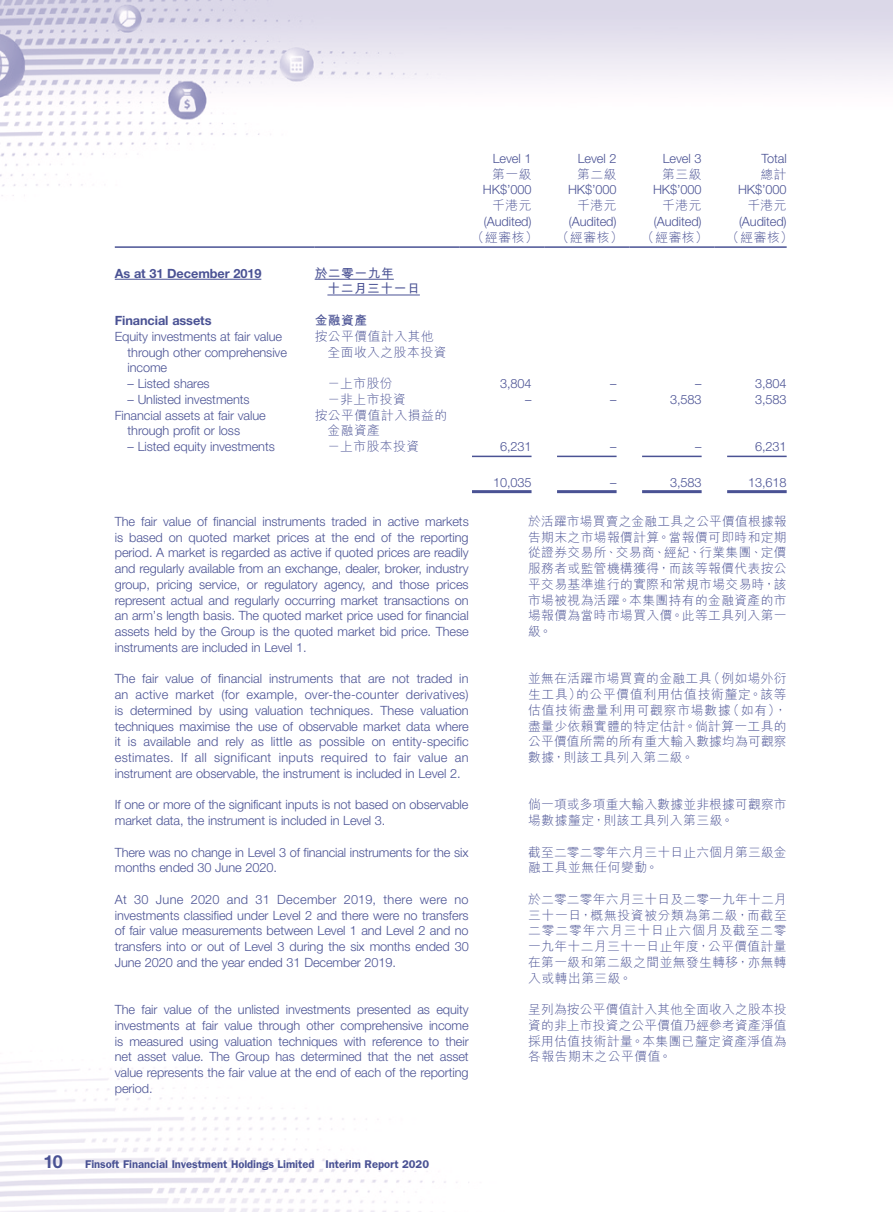
<style>
.page{position:relative;width:893px;height:1212px;background:#fff}
.page>*{position:absolute;margin:0;border:0;box-sizing:border-box;transform-origin:0 0}
.Body_Text{font:300 12.75px/15.8px "Helvetica Neue LT Std";letter-spacing:-.005em;color:#4a5294}
.C_Body_Text{font:300 12.75px/15.8px "M Hei HK";letter-spacing:.03em;color:#4a5294;text-align:justify}
.Body_Text-2{font:300 12.75px/15.8px "M Hei HK";letter-spacing:.045em;color:#4a5294}
.Body_Text-3{font:700 12.75px "Helvetica Neue LT Std";letter-spacing:-.005em;color:#4a5294}
.Body_Text-4{font:700 12.75px/15.8px "M Hei HK";letter-spacing:.045em;color:#4a5294}
.t1{font:600 11.25px "ITC Franklin Gothic Std";letter-spacing:-.005em;color:#4a5294}
.s1{font-family:"Helvetica Neue LT Std";font-weight:700;font-size:18px}
</style>
<div class="page">
<img style="left:0;top:0;width:893px;height:1212px">
<hr style="left:115px;top:246px;width:200px;height:2px;background:#4a5294">
<hr style="left:315px;top:246px;width:144px;height:2px;background:#4a5294">
<hr style="left:459px;top:246px;width:85px;height:2px;background:#4a5294">
<hr style="left:544px;top:246px;width:85px;height:2px;background:#4a5294">
<hr style="left:629px;top:246px;width:85px;height:2px;background:#4a5294">
<hr style="left:714px;top:246px;width:73px;height:2px;background:#4a5294">
<hr style="left:115px;top:279px;width:146px;height:1px;background:#4a5294">
<hr style="left:315px;top:279px;width:79px;height:1px;background:#4a5294">
<hr style="left:327px;top:295px;width:93px;height:1px;background:#4a5294">
<hr style="left:472px;top:456px;width:59px;height:1px;background:#4a5294">
<hr style="left:557px;top:456px;width:60px;height:1px;background:#4a5294">
<hr style="left:642px;top:456px;width:60px;height:1px;background:#4a5294">
<hr style="left:727px;top:456px;width:60px;height:1px;background:#4a5294">
<hr style="left:472px;top:490px;width:59px;height:3px;background:#4a5294">
<hr style="left:557px;top:490px;width:60px;height:3px;background:#4a5294">
<hr style="left:642px;top:490px;width:60px;height:3px;background:#4a5294">
<hr style="left:727px;top:490px;width:60px;height:3px;background:#4a5294">
<p class="Body_Text" style="left:493px;top:150px;width:40px">Level 1</p>
<p class="Body_Text" style="left:578px;top:150px;width:40px">Level 2</p>
<p class="Body_Text" style="left:663px;top:150px;width:40px">Level 3</p>
<p class="Body_Text" style="left:761px;top:150px;width:27px">Total</p>
<p class="Body_Text-2" style="left:492px;top:166px;width:41px">第一級</p>
<p class="Body_Text-2" style="left:577px;top:166px;width:41px">第二級</p>
<p class="Body_Text-2" style="left:662px;top:166px;width:41px">第三級</p>
<p class="Body_Text-2" style="left:761px;top:166px;width:28px">總計</p>
<p class="Body_Text" style="left:483px;top:182px;width:50px">HK$’000</p>
<p class="Body_Text" style="left:568px;top:182px;width:50px">HK$’000</p>
<p class="Body_Text" style="left:653px;top:182px;width:50px">HK$’000</p>
<p class="Body_Text" style="left:738px;top:182px;width:50px">HK$’000</p>
<p class="Body_Text-2" style="left:492px;top:197px;width:41px">千港元</p>
<p class="Body_Text-2" style="left:577px;top:197px;width:41px">千港元</p>
<p class="Body_Text-2" style="left:662px;top:197px;width:41px">千港元</p>
<p class="Body_Text-2" style="left:747px;top:197px;width:41px">千港元</p>
<p class="Body_Text" style="left:484px;top:213px;width:49px">(Audited)</p>
<p class="Body_Text" style="left:569px;top:213px;width:49px">(Audited)</p>
<p class="Body_Text" style="left:654px;top:213px;width:49px">(Audited)</p>
<p class="Body_Text" style="left:739px;top:213px;width:49px">(Audited)</p>
<p class="Body_Text-2" style="left:471px;top:229px;width:68px">（經審核）</p>
<p class="Body_Text-2" style="left:556px;top:229px;width:68px">（經審核）</p>
<p class="Body_Text-2" style="left:641px;top:229px;width:68px">（經審核）</p>
<p class="Body_Text-2" style="left:726px;top:229px;width:68px">（經審核）</p>
<p class="Body_Text-3" style="left:115px;top:265px;width:148px">As at 31 December 2019</p>
<p class="Body_Text-4" style="left:327px;top:264px;width:94px;text-indent:-13px">於二零一九年<br>十二月三十一日</p>
<p class="Body_Text-3" style="left:115px;top:313px;width:98px">Financial assets</p>
<p class="Body_Text-4" style="left:315px;top:311px;width:54px">金融資產</p>
<p class="Body_Text" style="left:128px;top:328px;width:161px;text-indent:-13px">Equity investments at fair value through other comprehensive income</p>
<p class="Body_Text-2" style="left:327px;top:328px;width:121px;text-indent:-13px">按公平價值計入其他全面收入之股本投資</p>
<p class="Body_Text" style="left:128px;top:375px;width:84px">– Listed shares</p>
<p class="Body_Text-2" style="left:327px;top:375px;width:67px">－上市股份</p>
<p class="Body_Text" style="left:500px;top:375px;width:33px">3,804</p>
<p class="Body_Text" style="left:610px;top:375px;width:8px">–</p>
<p class="Body_Text" style="left:695px;top:375px;width:8px">–</p>
<p class="Body_Text" style="left:755px;top:375px;width:33px">3,804</p>
<p class="Body_Text" style="left:128px;top:391px;width:124px">– Unlisted investments</p>
<p class="Body_Text-2" style="left:327px;top:391px;width:80px">－非上市投資</p>
<p class="Body_Text" style="left:525px;top:391px;width:8px">–</p>
<p class="Body_Text" style="left:610px;top:391px;width:8px">–</p>
<p class="Body_Text" style="left:670px;top:391px;width:33px">3,583</p>
<p class="Body_Text" style="left:755px;top:391px;width:33px">3,583</p>
<p class="Body_Text" style="left:128px;top:407px;width:140px;text-indent:-13px">Financial assets at fair value through profit or loss</p>
<p class="Body_Text-2" style="left:327px;top:407px;width:121px;text-indent:-13px">按公平價值計入損益的金融資產</p>
<p class="Body_Text" style="left:128px;top:438px;width:149px">– Listed equity investments</p>
<p class="Body_Text-2" style="left:327px;top:438px;width:93px">－上市股本投資</p>
<p class="Body_Text" style="left:500px;top:438px;width:33px">6,231</p>
<p class="Body_Text" style="left:610px;top:438px;width:8px">–</p>
<p class="Body_Text" style="left:695px;top:438px;width:8px">–</p>
<p class="Body_Text" style="left:755px;top:438px;width:33px">6,231</p>
<p class="Body_Text" style="left:493px;top:474px;width:40px">10,035</p>
<p class="Body_Text" style="left:610px;top:474px;width:8px">–</p>
<p class="Body_Text" style="left:670px;top:474px;width:33px">3,583</p>
<p class="Body_Text" style="left:748px;top:474px;width:40px">13,618</p>
<p class="Body_Text" style="left:115px;top:513px;width:355px;text-align:justify">The fair value of financial instruments traded in active markets is based on quoted market prices at the end of the reporting period. A market is regarded as active if quoted prices are readily and regularly available from an exchange, dealer, broker, industry group, pricing service, or regulatory agency, and those prices represent actual and regularly occurring market transactions on an arm’s length basis. The quoted market price used for financial assets held by the Group is the quoted market bid price. These instruments are included in Level 1.</p>
<p class="Body_Text" style="left:115px;top:671px;width:355px;text-align:justify">The fair value of financial instruments that are not traded in an active market (for example, over-the-counter derivatives) is determined by using valuation techniques. These valuation techniques maximise the use of observable market data where it is available and rely as little as possible on entity-specific estimates. If all significant inputs required to fair value an instrument are observable, the instrument is included in Level 2.</p>
<p class="Body_Text" style="left:115px;top:797px;width:355px">If one or more of the significant inputs is not based on observable market data, the instrument is included in Level 3.</p>
<p class="Body_Text" style="left:115px;top:844px;width:355px">There was no change in Level 3 of financial instruments for the six months ended 30 June 2020.</p>
<p class="Body_Text" style="left:115px;top:891px;width:355px;text-align:justify">At 30 June 2020 and 31 December 2019, there were no investments classified under Level 2 and there were no transfers of fair value measurements between Level 1 and Level 2 and no transfers into or out of Level 3 during the six months ended 30<br>June 2020 and the year ended 31 December 2019.</p>
<p class="Body_Text" style="left:115px;top:1001px;width:355px;text-align:justify">The fair value of the unlisted investments presented as equity investments at fair value through other comprehensive income is measured using valuation techniques with reference to their net asset value. The Group has determined that the net asset value represents the fair value at the end of each of the reporting period.</p>
<p class="C_Body_Text" style="left:528px;top:513px;width:260px">於活躍市場買賣之金融工具之公平價值根據報告期末之市場報價計算。當報價可即時和定期從證券交易所、交易商、經紀、行業集團、定價服務者或監管機構獲得，而該等報價代表按公平交易基準進行的實際和常規市場交易時，該市場被視為活躍。本集團持有的金融資產的市場報價為當時市場買入價。此等工具列入第一級。</p>
<p class="C_Body_Text" style="left:528px;top:671px;width:260px">並無在活躍市場買賣的金融工具（例如場外衍生工具）的公平價值利用估值技術釐定。該等估值技術盡量利用可觀察市場數據（如有），盡量少依賴實體的特定估計。倘計算一工具的公平價值所需的所有重大輸入數據均為可觀察數據，則該工具列入第二級。</p>
<p class="C_Body_Text" style="left:528px;top:797px;width:260px">倘一項或多項重大輸入數據並非根據可觀察市場數據釐定，則該工具列入第三級。</p>
<p class="C_Body_Text" style="left:528px;top:844px;width:260px">截至二零二零年六月三十日止六個月第三級金融工具並無任何變動。</p>
<p class="C_Body_Text" style="left:528px;top:891px;width:260px">於二零二零年六月三十日及二零一九年十二月三十一日，概無投資被分類為第二級，而截至二零二零年六月三十日止六個月及截至二零一九年十二月三十一日止年度，公平價值計量在第一級和第二級之間並無發生轉移，亦無轉入或轉出第三級。</p>
<p class="C_Body_Text" style="left:528px;top:1001px;width:260px">呈列為按公平價值計入其他全面收入之股本投資的非上市投資之公平價值乃經參考資產淨值採用估值技術計量。本集團已釐定資產淨值為各報告期末之公平價值。</p>
<p class="t1" style="left:43px;top:1158px;width:387px"><span class="s1">10</span> Finsoft Financial Investment Holdings Limited Interim Report 2020</p>
</div>
